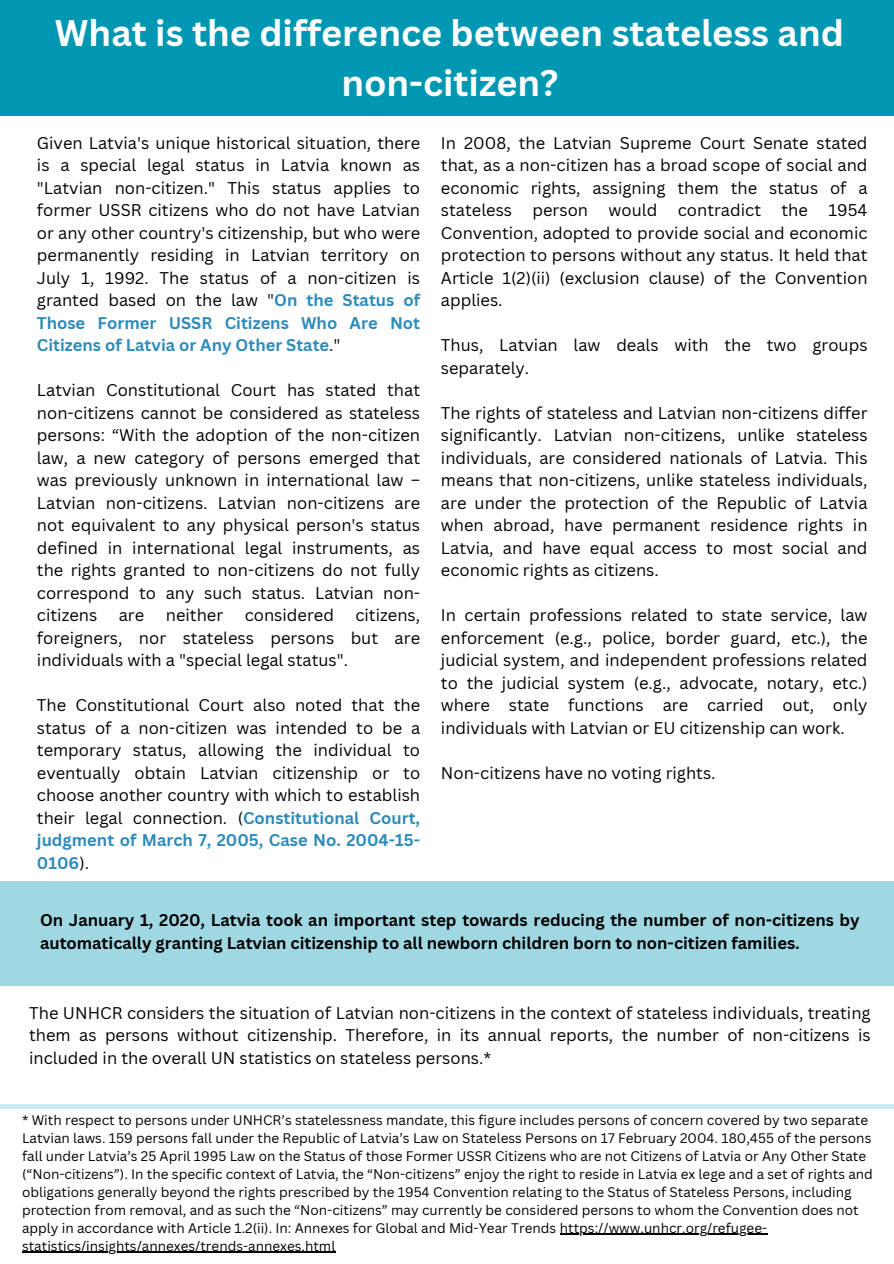
<style>
.page{position:relative;width:894px;height:1264px;background:#fff}
.page>*{position:absolute;margin:0;border:0;box-sizing:border-box;transform-origin:0 0}
.t1{font:700 36px/49.5px "Canva Sans";color:#fefefe;text-align:center}
.t2{font:16.5px/22.5px "Canva Sans";color:#000;text-align:justify}
.t3{font:700 16.5px/22.5px "Canva Sans";color:#000}
.t4{font:13.5px/18px "Canva Sans";color:#000}
.s1{font-weight:700;color:#2d8bba}
</style>
<div class="page">
<div style="left:0;top:0;width:893px;height:115px;background:#0097b2"></div>
<hr style="left:0;top:1104px;width:893px;height:4px;background:#c8eaf2">
<hr style="left:559px;top:1233px;width:208px;height:1px;background:#000">
<hr style="left:22px;top:1251px;width:313px;height:1px;background:#000">
<div style="left:0;top:880px;width:893px;height:105px;background:#9fd7e2"></div>
<p class="t1" style="left:55px;top:8px;width:790px">What is the difference between stateless and non-citizen?</p>
<h3 class="t2" style="left:37px;top:131px;width:384px">Given Latvia's unique historical situation, there is a special legal status in Latvia known as "Latvian non-citizen." This status applies to former USSR citizens who do not have Latvian or any other country's citizenship, but who were permanently residing in Latvian territory on July 1, 1992. The status of a non-citizen is granted based on the law "<span class="s1">On the Status of Those Former USSR Citizens Who Are Not Citizens of Latvia or Any Other State</span>."</h3>
<h3 class="t2" style="left:37px;top:378px;width:384px">Latvian Constitutional Court has stated that non-citizens cannot be considered as stateless persons: “With the adoption of the non-citizen law, a new category of persons emerged that was previously unknown in international law – Latvian non-citizens. Latvian non-citizens are not equivalent to any physical person's status defined in international legal instruments, as the rights granted to non-citizens do not fully correspond to any such status. Latvian non&shy;citizens</h3>
<h3 class="t2" style="left:37px;top:603px;width:384px;text-indent:318px">citizens, foreigners, nor stateless persons but are individuals with a "special legal status".</h3>
<h3 class="t2" style="left:37px;top:693px;width:384px">The Constitutional Court also noted that the status of a non-citizen was intended to be a temporary status, allowing the individual to eventually obtain Latvian citizenship or to choose another country with which to establish their legal connection. (<span class="s1">Constitutional Court, judgment of March 7, 2005, Case No. 2004-15- 0106</span>).</h3>
<h3 class="t2" style="left:119px;top:603px;width:27px">are</h3>
<h3 class="t2" style="left:166px;top:603px;width:59px">neither</h3>
<h3 class="t2" style="left:244px;top:603px;width:91px">considered</h3>
<h3 class="t2" style="left:441px;top:131px;width:428px">In 2008, the Latvian Supreme Court Senate stated that, as a non-citizen has a broad scope of social and economic rights, assigning them the status of a stateless person would contradict the 1954<br>Convention, adopted to provide social and economic protection to persons without any status. It held that Article 1(2)(ii) (exclusion clause) of the Convention applies.</h3>
<h3 class="t2" style="left:441px;top:333px;width:428px">Thus, Latvian law deals with the two groups separately.</h3>
<h2 class="t2" style="left:441px;top:401px;width:428px">The rights of stateless and Latvian non-citizens differ significantly. Latvian non-citizens, unlike stateless individuals, are considered nationals of Latvia. This means that non-citizens, unlike stateless individuals, are under the protection of the Republic of Latvia when abroad, have permanent residence rights in Latvia, and have equal access to most social and economic rights as citizens.</h2>
<h3 class="t2" style="left:441px;top:603px;width:428px">In certain professions related to state service, law enforcement (e.g., police, border guard, etc.), the judicial system, and independent professions related to the judicial system (e.g., advocate, notary, etc.) where state functions are carried out, only individuals with Latvian or EU citizenship can work.</h3>
<p class="t2" style="left:441px;top:761px;width:276px">Non-citizens have no voting rights.</p>
<p class="t3" style="left:40px;top:908px;width:821px">On January 1, 2020, Latvia took an important step towards reducing the number of non-citizens by automatically granting Latvian citizenship to all newborn children born to non-citizen families.</p>
<h1 class="t2" style="left:29px;top:1001px;width:842px">The UNHCR considers the situation of Latvian non-citizens in the context of stateless individuals, treating them as persons without citizenship. Therefore, in its annual reports, the number of non-citizens is included in the overall UN statistics on stateless persons.*</h1>
<h3 class="t4" style="left:22px;top:1110px;width:852px">* With respect to persons under UNHCR’s statelessness mandate, this figure includes persons of concern covered by two separate Latvian laws. 159 persons fall under the Republic of Latvia’s Law on Stateless Persons on 17 February 2004. 180,455 of the persons fall under Latvia’s 25 April 1995 Law on the Status of those Former USSR Citizens who are not Citizens of Latvia or Any Other State (“Non-citizens”). In the specific context of Latvia, the “Non-citizens” enjoy the right to reside in Latvia ex lege and a set of rights and obligations generally beyond the rights prescribed by the 1954 Convention relating to the Status of Stateless Persons, including protection from removal, and as such the “Non-citizens” may currently be considered persons to whom the Convention does not apply in accordance with Article 1.2(ii). In: Annexes for Global and Mid-Year Trends https://www.unhcr.org/refugee-</h3>
<h3 class="t4" style="left:22px;top:1236px;width:315px">statistics/insights/annexes/trends-annexes.html</h3>
</div>
